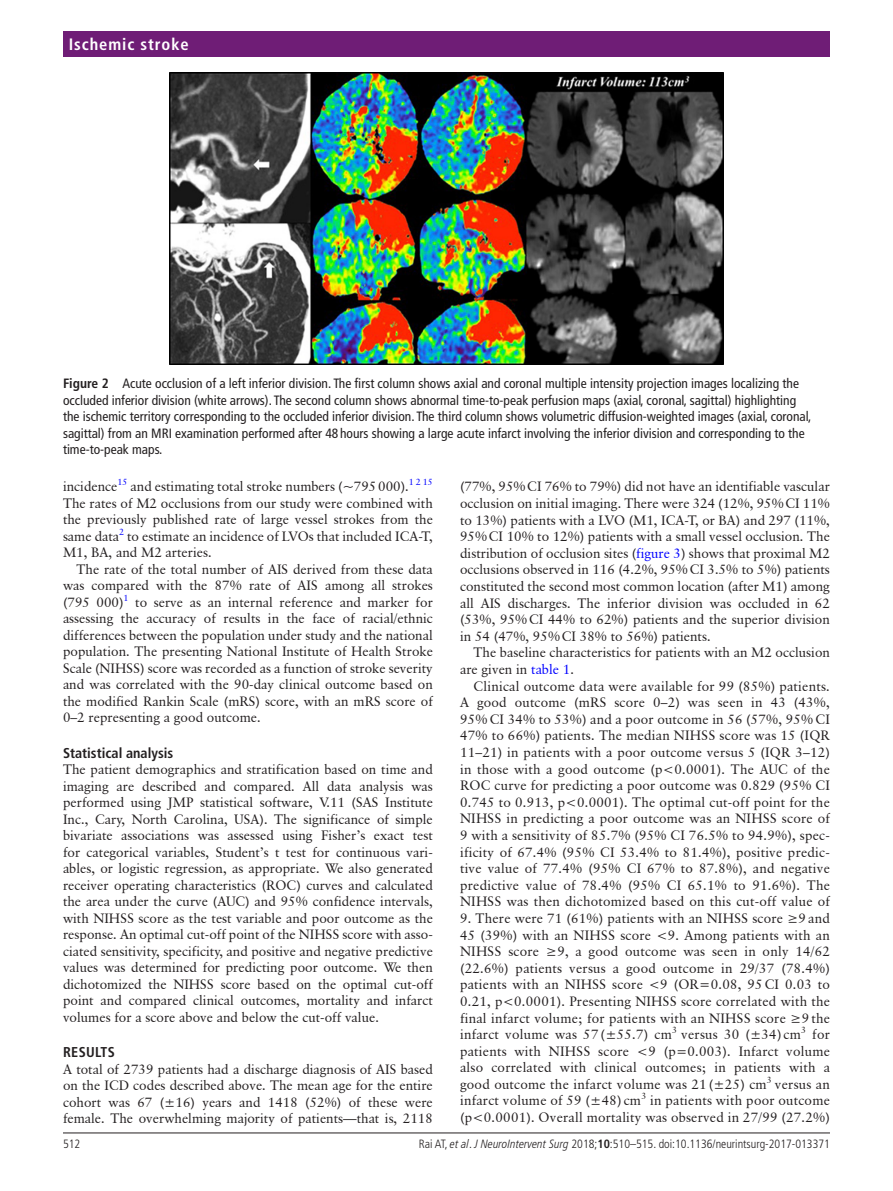
<style>
.page{position:relative;width:893px;height:1191px;background:#fff}
.page>*{position:absolute;margin:0;border:0;box-sizing:border-box;transform-origin:0 0}
.t1{font:700 condensed 16.5px "Frutiger LT Pro";letter-spacing:.055em;color:#fff}
.t2{font:700 condensed 14.25px "Frutiger LT Pro";color:#231f20}
.t3{font:13.5px/16.6px "Classical Garamond BT";color:#231f20;text-align:justify}
.t4{font:condensed 13.5px/16.5px "Frutiger LT Pro";color:#231f20}
.t5{font:300 condensed 12px "Frutiger LT Pro";color:#231f20}
.t6{font:9px "Classical Garamond BT";color:#231f20}
.s1{font-weight:700}
.s2{color:#00f}
.s3{font-style:italic}
</style>
<div class="page">
<hr style="left:63px;top:1132px;width:767px;height:1px;background:#231f20">
<div style="left:63px;top:31px;width:767px;height:25px;background:#6f1d76"></div>
<img style="left:170px;top:72px;width:553px;height:292px">
<p class="t1" style="left:69px;top:34px;width:121px">Ischemic stroke</p>
<p class="t4" style="left:63px;top:375px;width:750px"><span class="s1">Figure 2</span> Acute occlusion of a left inferior division. The first column shows axial and coronal multiple intensity projection images localizing the occluded inferior division (white arrows). The second column shows abnormal time-to-peak perfusion maps (axial, coronal, sagittal) highlighting the ischemic territory corresponding to the occluded inferior division. The third column shows volumetric diffusion-weighted images (axial, coronal, sagittal) from an MRI examination performed after 48 hours showing a large acute infarct involving the inferior division and corresponding to the time-to-peak maps.</p>
<p class="t3" style="left:63px;top:478px;width:371px">incidence<sup>15</sup> and estimating total stroke numbers (~795000).<sup>1</sup> <sup>2</sup> <sup>15<br></sup>The rates of M2 occlusions from our study were combined with the previously published rate of large vessel strokes from the same data<sup>2</sup> to estimate an incidence of LVOs that included ICA-T, M1, BA, and M2 arteries.</p>
<p class="t3" style="left:63px;top:561px;width:371px;text-indent:14px">The rate of the total number of AIS derived from these data was compared with the 87% rate of AIS among all strokes (795 000)<sup>1</sup> to serve as an internal reference and marker for assessing the accuracy of results in the face of racial/ethnic differences between the population under study and the national population. The presenting National Institute of Health Stroke Scale (NIHSS) score was recorded as a function of stroke severity and was correlated with the 90-day clinical outcome based on the modified Rankin Scale (mRS) score, with an mRS score of 0–2 representing a good outcome.</p>
<p class="t2" style="left:63px;top:744px;width:112px">Statistical analysis</p>
<p class="t3" style="left:63px;top:761px;width:371px">The patient demographics and stratification based on time and imaging are described and compared. All data analysis was performed using JMP statistical software, V.11 (SAS Institute Inc., Cary, North Carolina, USA). The significance of simple bivariate associations was assessed using Fisher’s exact test for categorical variables, Student’s t test for continuous vari&shy;ables, or logistic regression, as appropriate. We also generated receiver operating characteristics (ROC) curves and calculated the area under the curve (AUC) and 95% confidence intervals, with NIHSS score as the test variable and poor outcome as the response. An optimal cut-off point of the NIHSS score with asso&shy;ciated sensitivity, specificity, and positive and negative predictive values was determined for predicting poor outcome. We then dichotomized the NIHSS score based on the optimal cut-off point and compared clinical outcomes, mortality and infarct volumes for a score above and below the cut-off value.</p>
<p class="t2" style="left:63px;top:1043px;width:53px">Results</p>
<p class="t3" style="left:63px;top:1060px;width:371px">A total of 2739 patients had a discharge diagnosis of AIS based on the ICD codes described above. The mean age for the entire cohort was 67 (±16) years and 1418 (52%) of these were female. The overwhelming majority of patients—that is, 2118</p>
<p class="t3" style="left:460px;top:478px;width:371px">(77%, 95%CI 76% to 79%) did not have an identifiable vascular occlusion on initial imaging. There were 324 (12%, 95%CI 11% to 13%) patients with a LVO (M1, ICA-T, or BA) and 297 (11%, 95%CI 10% to 12%) patients with a small vessel occlusion. The distribution of occlusion sites (<span class="s2">figure 3</span>) shows that proximal M2 occlusions observed in 116 (4.2%, 95%CI 3.5% to 5%) patients constituted the second most common location (after M1) among all AIS discharges. The inferior division was occluded in 62 (53%, 95%CI 44% to 62%) patients and the superior division in 54 (47%, 95%CI 38% to 56%) patients.</p>
<p class="t3" style="left:460px;top:644px;width:371px;text-indent:14px">The baseline characteristics for patients with an M2 occlusion are given in <span class="s2">table 1</span>.</p>
<p class="t3" style="left:460px;top:677px;width:371px;text-indent:14px">Clinical outcome data were available for 99 (85%) patients.<br>A good outcome (mRS score 0–2) was seen in 43 (43%, 95% CI 34% to 53%) and a poor outcome in 56 (57%, 95% CI 47% to 66%) patients. The median NIHSS score was 15 (IQR 11–21) in patients with a poor outcome versus 5 (IQR 3–12) in those with a good outcome (p&lt;0.0001). The AUC of the ROC curve for predicting a poor outcome was 0.829 (95% CI 0.745 to 0.913, p&lt;0.0001). The optimal cut-off point for the NIHSS in predicting a poor outcome was an NIHSS score of 9 with a sensitivity of 85.7% (95% CI 76.5% to 94.9%), spec&shy;ificity of 67.4% (95% CI 53.4% to 81.4%), positive predic&shy;tive value of 77.4% (95% CI 67% to 87.8%), and negative predictive value of 78.4% (95% CI 65.1% to 91.6%). The NIHSS was then dichotomized based on this cut-off value of</p>
<p class="t3" style="left:460px;top:909px;width:371px">9. There were 71 (61%) patients with an NIHSS score ≥9 and 45 (39%) with an NIHSS score &lt;9. Among patients with an NIHSS score ≥9, a good outcome was seen in only 14/62 (22.6%) patients versus a good outcome in 29/37 (78.4%) patients with an NIHSS score &lt;9 (OR=0.08, 95 CI 0.03 to 0.21, p&lt;0.0001). Presenting NIHSS score correlated with the final infarct volume; for patients with an NIHSS score ≥9 the infarct volume was 57 (±55.7) cm</p>
<p class="t6" style="left:672px;top:1024px;width:6px">3</p>
<p class="t3" style="left:681px;top:1025px;width:121px">versus 30 (±34) cm</p>
<p class="t6" style="left:801px;top:1024px;width:6px">3</p>
<p class="t3" style="left:460px;top:1025px;width:371px;text-indent:352px">for patients with NIHSS score &lt;9 (p=0.003). Infarct volume also correlated with clinical outcomes; in patients with a good outcome the infarct volume was 21 (±25) cm</p>
<p class="t6" style="left:767px;top:1074px;width:6px">3</p>
<p class="t3" style="left:460px;top:1075px;width:371px;text-indent:315px">versus an infarct volume of 59 (±48) cm<sup>3</sup> in patients with poor outcome (p&lt;0.0001). Overall mortality was observed in 27/99 (27.2%)</p>
<p class="t5" style="left:63px;top:1136px;width:19px">512</p>
<p class="t5" style="left:419px;top:1136px;width:413px">Rai AT, <span class="s3">et al</span>. <span class="s3">J NeuroIntervent Surg</span> 2018;<span class="s1">10</span>:510–515. doi:10.1136/neurintsurg-2017-013371</p>
</div>
